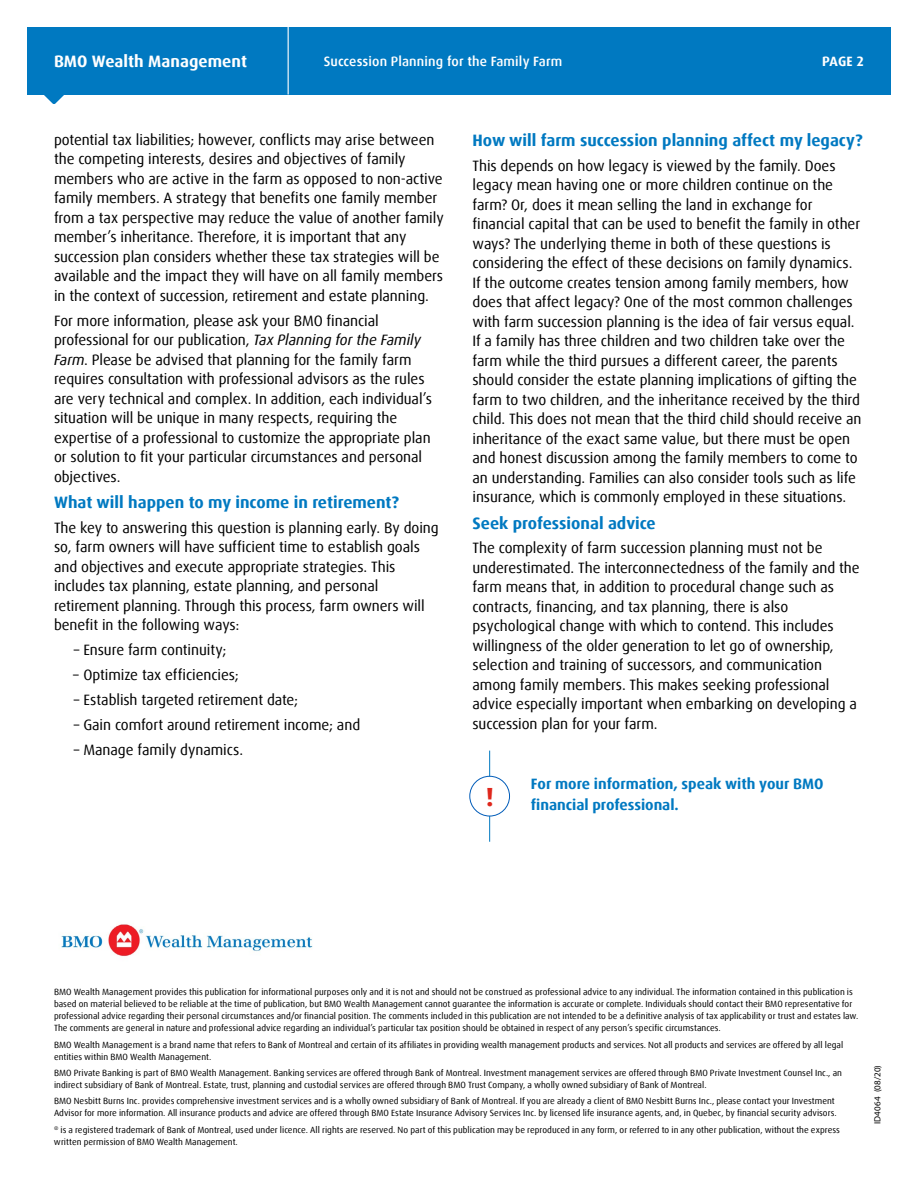
<style>
.page{position:relative;width:918px;height:1188px;background:#fff}
.page>*{position:absolute;margin:0;border:0;box-sizing:border-box;transform-origin:0 0}
.t1{font:700 26.25px "Dax Offc Pro";color:#df271c}
.t2{font:700 16.5px "Dax Offc Pro";color:#0079c1}
.t3{font:700 16.5px "Dax Offc Pro";color:#fff}
.t4{font:15px/19.5px "Dax Offc Pro";letter-spacing:-.005em;color:#000}
.t5{font:700 15px/21px "Dax Offc Pro";letter-spacing:-.005em;color:#0079c1}
.t6{font:500 13.5px "Dax Offc Pro";letter-spacing:.01em;color:#fff}
.t7{font:700 13.5px "Dax Offc Pro";color:#fff}
.t8{font:9px/12px "Dax Offc Pro";letter-spacing:.005em;color:#000}
.t9{font:9px "Myriad Pro";letter-spacing:.03em;color:#000}
.s1{font-style:italic}
</style>
<div class="page">
<div style="left:27px;top:27px;width:864px;height:67px;background:#0079c1"></div>
<svg style="left:43px;top:94px;width:22px;height:10px"></svg>
<hr style="left:288px;top:27px;width:1px;height:67px;background:#fff">
<hr style="left:489px;top:751px;width:1px;height:91px;background:#0079c1">
<div style="left:470px;top:776px;width:40px;height:40px;background:#fff;border-radius:50%"></div>
<div style="left:469px;top:776px;width:41px;height:40px;border:1px solid #005cb9;border-radius:50%"></div>
<img style="left:61px;top:924px;width:252px;height:33px">
<p class="t3" style="left:54px;top:51px;width:195px">BMO Wealth Management</p>
<p class="t6" style="left:324px;top:53px;width:240px">Succession Planning for the Family Farm</p>
<p class="t7" style="left:822px;top:53px;width:43px">PAGE 2</p>
<p class="t4" style="left:54px;top:130px;width:391px">potential tax liabilities; however, conflicts may arise between the competing interests, desires and objectives of family members who are active in the farm as opposed to non-active family members. A strategy that benefits one family member from a tax perspective may reduce the value of another family member’s inheritance. Therefore, it is important that any succession plan considers whether these tax strategies will be available and the impact they will have on all family members in the context of succession, retirement and estate planning.</p>
<p class="t4" style="left:54px;top:311px;width:380px">For more information, please ask your BMO financial professional for our publication, <span class="s1">Tax Planning for the Family Farm</span>. Please be advised that planning for the family farm requires consultation with professional advisors as the rules are very technical and complex. In addition, each individual’s situation will be unique in many respects, requiring the expertise of a professional to customize the appropriate plan or solution to fit your particular circumstances and personal objectives.</p>
<h1 class="t2" style="left:54px;top:492px;width:347px">What will happen to my income in retirement?</h1>
<p class="t4" style="left:54px;top:518px;width:386px">The key to answering this question is planning early. By doing so, farm owners will have sufficient time to establish goals and objectives and execute appropriate strategies. This includes tax planning, estate planning, and personal retirement planning. Through this process, farm owners will benefit in the following ways:</p>
<p class="t4" style="left:74px;top:640px;width:154px">– Ensure farm continuity;</p>
<p class="t4" style="left:73px;top:665px;width:167px">– Optimize tax efficiencies;</p>
<p class="t4" style="left:74px;top:690px;width:226px">– Establish targeted retirement date;</p>
<p class="t4" style="left:74px;top:715px;width:288px">– Gain comfort around retirement income; and</p>
<p class="t4" style="left:74px;top:740px;width:171px">– Manage family dynamics.</p>
<h1 class="t2" style="left:472px;top:129px;width:392px">How will farm succession planning affect my legacy?</h1>
<p class="t4" style="left:472px;top:156px;width:391px">This depends on how legacy is viewed by the family. Does legacy mean having one or more children continue on the farm? Or, does it mean selling the land in exchange for financial capital that can be used to benefit the family in other ways? The underlying theme in both of these questions is considering the effect of these decisions on family dynamics.<br>If the outcome creates tension among family members, how does that affect legacy? One of the most common challenges with farm succession planning is the idea of fair versus equal.<br>If a family has three children and two children take over the farm while the third pursues a different career, the parents should consider the estate planning implications of gifting the farm to two children, and the inheritance received by the third child. This does not mean that the third child should receive an inheritance of the exact same value, but there must be open and honest discussion among the family members to come to an understanding. Families can also consider tools such as life insurance, which is commonly employed in these situations.</p>
<h1 class="t2" style="left:472px;top:512px;width:185px">Seek professional advice</h1>
<p class="t4" style="left:472px;top:539px;width:389px">The complexity of farm succession planning must not be underestimated. The interconnectedness of the family and the farm means that, in addition to procedural change such as contracts, financing, and tax planning, there is also psychological change with which to contend. This includes willingness of the older generation to let go of ownership, selection and training of successors, and communication among family members. This makes seeking professional advice especially important when embarking on developing a succession plan for your farm.</p>
<h1 class="t1" style="left:485px;top:780px;width:10px">!</h1>
<p class="t5" style="left:531px;top:774px;width:294px">For more information, speak with your BMO financial professional.</p>
<p class="t8" style="left:54px;top:986px;width:806px">BMO Wealth Management provides this publication for informational purposes only and it is not and should not be construed as professional advice to any individual. The information contained in this publication is based on material believed to be reliable at the time of publication, but BMO Wealth Management cannot guarantee the information is accurate or complete. Individuals should contact their BMO representative for professional advice regarding their personal circumstances and/or financial position. The comments included in this publication are not intended to be a definitive analysis of tax applicability or trust and estates law.<br>The comments are general in nature and professional advice regarding an individual’s particular tax position should be obtained in respect of any person’s specific circumstances.</p>
<p class="t8" style="left:54px;top:1039px;width:791px">BMO Wealth Management is a brand name that refers to Bank of Montreal and certain of its affiliates in providing wealth management products and services. Not all products and services are offered by all legal entities within BMO Wealth Management.</p>
<p class="t8" style="left:54px;top:1067px;width:790px">BMO Private Banking is part of BMO Wealth Management. Banking services are offered through Bank of Montreal. Investment management services are offered through BMO Private Investment Counsel Inc., an indirect subsidiary of Bank of Montreal. Estate, trust, planning and custodial services are offered through BMO Trust Company, a wholly owned subsidiary of Bank of Montreal.</p>
<p class="t8" style="left:54px;top:1095px;width:784px">BMO Nesbitt Burns Inc. provides comprehensive investment services and is a wholly owned subsidiary of Bank of Montreal. If you are already a client of BMO Nesbitt Burns Inc., please contact your Investment<br>Advisor for more information. All insurance products and advice are offered through BMO Estate Insurance Advisory Services Inc. by licensed life insurance agents, and, in Quebec, by financial security advisors.</p>
<p class="t8" style="left:54px;top:1124px;width:788px"><sup>®</sup> is a registered trademark of Bank of Montreal, used under licence. All rights are reserved. No part of this publication may be reproduced in any form, or referred to in any other publication, without the express written permission of BMO Wealth Management.</p>
<p class="t9" style="left:872px;top:1124px;width:60px;rotate:-90deg">ID4064 (08/20)</p>
</div>
